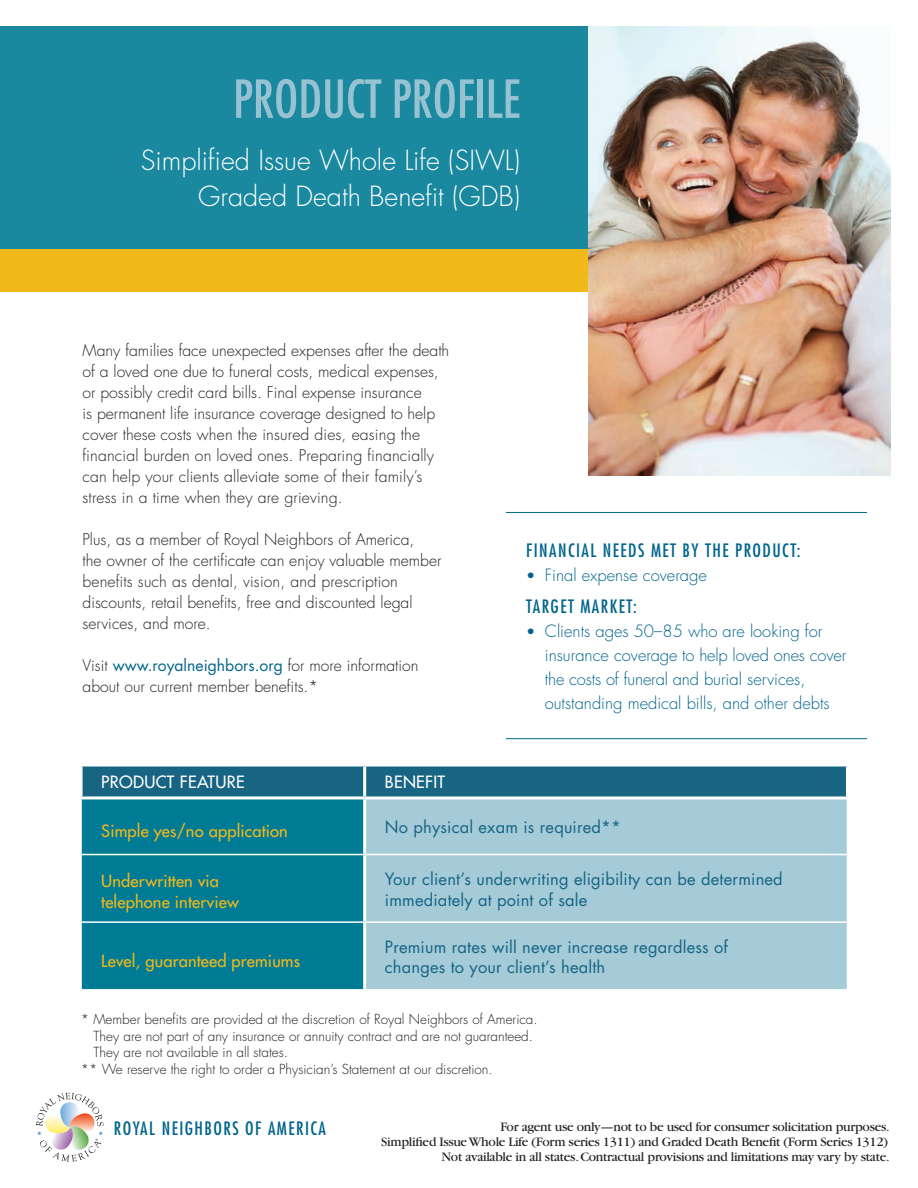
<style>
.page{position:relative;width:918px;height:1188px;background:#fff}
.page>*{position:absolute;margin:0;border:0;box-sizing:border-box;transform-origin:0 0}
.t1{font:condensed 51px "Futura Std";color:#97c2d2}
.t2{font:300 27px "Futura Std";color:#fff}
.t3{font:condensed 18px "Futura Std";letter-spacing:.08em;color:#00648c}
.t4{font:16.5px/21px "Futura Std";letter-spacing:.01em;color:#176583}
.t5{font:300 16.5px/24px "Futura Std";color:#00648c}
.t6{font:500 16.5px/21px "Futura Std";letter-spacing:.01em;color:#f2b91a}
.t7{font:500 16.5px "Futura Std";letter-spacing:.02em;color:#fff}
.t8{font:300 15.75px/21px "Futura Std";color:#231f20}
.t9{font:300 13.5px/16.5px "Futura Std";color:#231f20}
.t10{font:13.5px/15px "Garamond";letter-spacing:-.02em;color:#231f20;text-align:right}
.s1{font-weight:400;color:#00648c}
.s2{font-size:15px}
</style>
<div class="page">
<div style="left:0;top:27px;width:887px;height:222px;background:#1a889f"></div>
<div style="left:83px;top:767px;width:763px;height:29px;background:#176583"></div>
<div style="left:82px;top:799px;width:281px;height:190px;background:#007b95"></div>
<div style="left:366px;top:799px;width:481px;height:190px;background:#a5cad8"></div>
<hr style="left:363px;top:767px;width:3px;height:29px;background:#fff">
<hr style="left:80px;top:854px;width:285px;height:1px;background:#fff">
<hr style="left:365px;top:854px;width:483px;height:1px;background:#fff">
<hr style="left:80px;top:921px;width:285px;height:2px;background:#fff">
<hr style="left:365px;top:921px;width:483px;height:2px;background:#fff">
<svg style="left:36px;top:1093px;width:68px;height:69px"></svg>
<div style="left:0;top:249px;width:599px;height:43px;background:#f2b91a"></div>
<img style="left:589px;top:27px;width:302px;height:449px">
<hr style="left:506px;top:738px;width:361px;height:1px;background:#00648c">
<hr style="left:506px;top:512px;width:361px;height:1px;background:#00648c">
<p class="t1" style="left:233px;top:68px;width:289px">PRODUCT PROFILE</p>
<p class="t2" style="left:141px;top:143px;width:381px">Simplified Issue Whole Life (SIWL)</p>
<p class="t2" style="left:198px;top:179px;width:323px">Graded Death Benefit (GDB)</p>
<p class="t8" style="left:83px;top:341px;width:368px">Many families face unexpected expenses after the death of a loved one due to funeral costs, medical expenses, or possibly credit card bills. Final expense insurance<br>is permanent life insurance coverage designed to help cover these costs when the insured dies, easing the financial burden on loved ones. Preparing financially can help your clients alleviate some of their family’s stress in a time when they are grieving.</p>
<p class="t8" style="left:83px;top:530px;width:360px">Plus, as a member of Royal Neighbors of America,<br>the owner of the certificate can enjoy valuable member benefits such as dental, vision, and prescription discounts, retail benefits, free and discounted legal services, and more.</p>
<p class="t8" style="left:83px;top:656px;width:338px">Visit <span class="s1">www.royalneighbors.org</span> for more information about our current member benefits.*</p>
<p class="t3" style="left:526px;top:539px;width:276px">FINANCIAL NEEDS MET BY THE PRODUCT:</p>
<p class="t5" style="left:526px;top:563px;width:182px"><span class="s2">•</span> Final expense coverage</p>
<p class="t3" style="left:526px;top:596px;width:112px">TARGET MARKET:</p>
<p class="t5" style="left:545px;top:620px;width:303px;text-indent:-19px"><span class="s2">•</span> Clients ages 50–85 who are looking for insurance coverage to help loved ones cover the costs of funeral and burial services, outstanding medical bills, and other debts</p>
<p class="t7" style="left:101px;top:772px;width:145px">PRODUCT FEATURE</p>
<p class="t7" style="left:385px;top:772px;width:62px">BENEFIT</p>
<p class="t6" style="left:101px;top:820px;width:188px">Simple yes/no application</p>
<p class="t4" style="left:385px;top:817px;width:238px">No physical exam is required**</p>
<p class="t6" style="left:101px;top:870px;width:139px">Underwritten via telephone interview</p>
<p class="t4" style="left:385px;top:868px;width:399px">Your client’s underwriting eligibility can be determined immediately at point of sale</p>
<p class="t6" style="left:101px;top:950px;width:200px">Level, guaranteed premiums</p>
<p class="t4" style="left:385px;top:937px;width:345px;line-height:19.5px">Premium rates will never increase regardless of changes to your client’s health</p>
<p class="t9" style="left:93px;top:1012px;width:446px;text-indent:-13px">* Member benefits are provided at the discretion of Royal Neighbors of America.<br>They are not part of any insurance or annuity contract and are not guaranteed.<br>They are not available in all states.</p>
<p class="t9" style="left:81px;top:1061px;width:413px">** We reserve the right to order a Physician’s Statement at our discretion.</p>
<p class="t3" style="left:114px;top:1117px;width:214px">ROYAL NEIGHBORS OF AMERICA</p>
<p class="t10" style="left:500px;top:1119px;width:391px">For agent use only—not to be used for consumer solicitation purposes.</p>
<p class="t10" style="left:381px;top:1134px;width:510px">Simplified Issue Whole Life (Form series 1311) and Graded Death Benefit (Form Series 1312)<br>Not available in all states. Contractual provisions and limitations may vary by state.</p>
</div>
